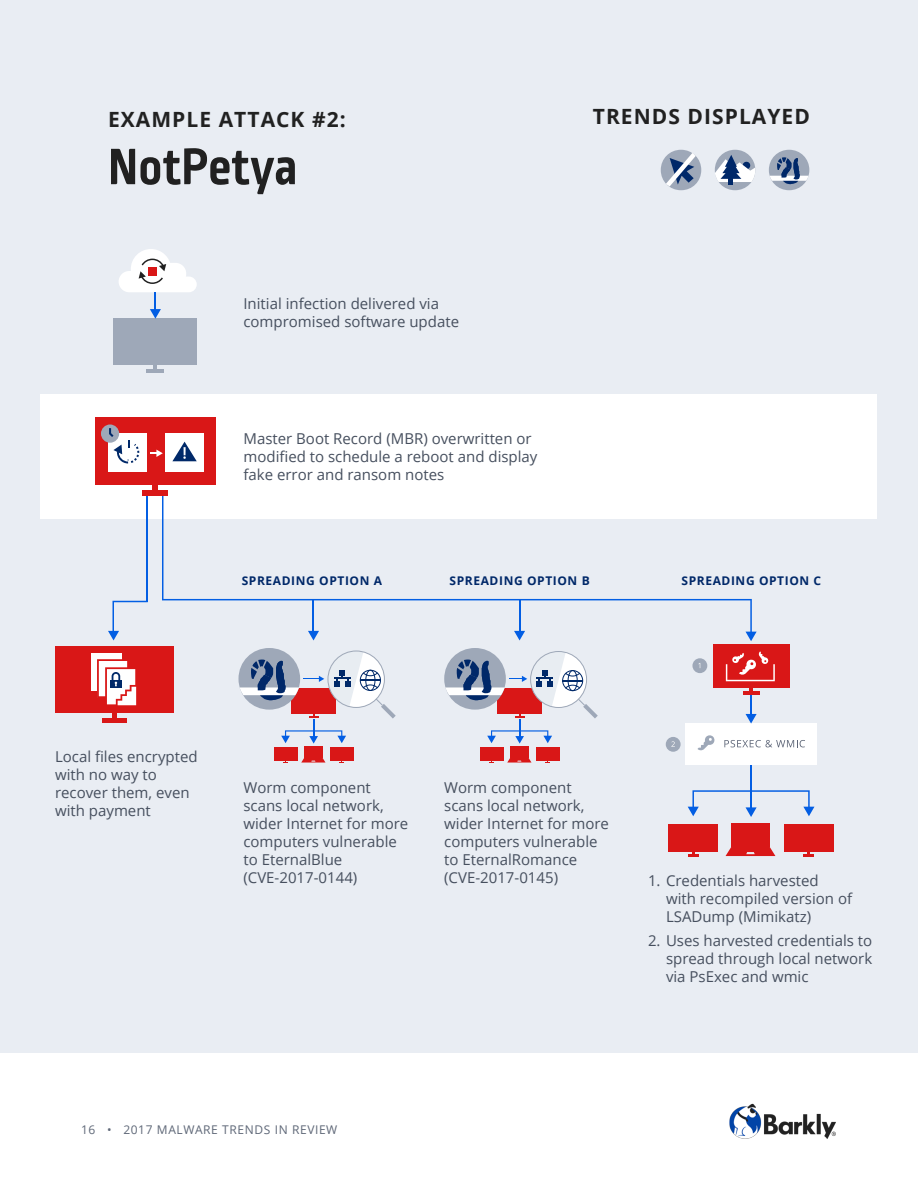
<style>
.page{position:relative;width:918px;height:1188px;background:#fff}
.page>*{position:absolute;margin:0;border:0;box-sizing:border-box;transform-origin:0 0}
.t1{font:700 54px "Ropa Mix Pro";color:#212121}
.Label{font:700 21px "Open Sans";letter-spacing:.05em;color:#212121}
.graphics_label{font:15px/18px "Open Sans";color:#464f5e}
.Label-2{font:700 12px "Open Sans";letter-spacing:.05em;color:#002869}
.t2{font:12px "Open Sans";letter-spacing:.05em;color:#5e6777}
</style>
<div class="page">
<div style="left:0;top:0;width:918px;height:1053px;background:#e9edf3"></div>
<img style="left:729px;top:1103px;width:107px;height:36px">
<div style="left:40px;top:394px;width:838px;height:125px;background:#fff"></div>
<div style="left:274px;top:747px;width:23px;height:14px;background:#d91717"></div>
<div style="left:330px;top:747px;width:24px;height:14px;background:#d91717"></div>
<div style="left:304px;top:747px;width:19px;height:11px;background:#d91717"></div>
<svg style="left:301px;top:758px;width:25px;height:5px"></svg>
<div style="left:55px;top:646px;width:119px;height:66px;background:#d91717"></div>
<div style="left:102px;top:718px;width:25px;height:5px;background:#d91717"></div>
<div style="left:112px;top:707px;width:5px;height:15px;background:#d91717"></div>
<div style="left:91px;top:653px;width:30px;height:37px;background:#fff"></div>
<svg style="left:97px;top:659px;width:40px;height:47px"></svg>
<div style="left:713px;top:645px;width:77px;height:43px;background:#d91717"></div>
<hr style="left:743px;top:691px;width:16px;height:4px;background:#d91717">
<hr style="left:749px;top:684px;width:4px;height:10px;background:#d91717">
<div style="left:669px;top:824px;width:49px;height:28px;background:#d91717"></div>
<svg style="left:688px;top:852px;width:10px;height:4px"></svg>
<div style="left:784px;top:825px;width:49px;height:27px;background:#d91717"></div>
<svg style="left:804px;top:852px;width:10px;height:4px"></svg>
<div style="left:731px;top:823px;width:39px;height:24px;background:#d91717"></div>
<svg style="left:726px;top:847px;width:49px;height:9px"></svg>
<svg style="left:726px;top:651px;width:49px;height:30px"></svg>
<div style="left:686px;top:724px;width:131px;height:41px;background:#fff"></div>
<svg style="left:724px;top:740px;width:81px;height:7px"></svg>
<svg style="left:697px;top:735px;width:18px;height:16px"></svg>
<hr style="left:750px;top:695px;width:2px;height:21px;background:#035ee3">
<svg style="left:746px;top:714px;width:11px;height:10px"></svg>
<hr style="left:750px;top:766px;width:2px;height:43px;background:#035ee3">
<svg style="left:688px;top:790px;width:126px;height:27px"></svg>
<div style="left:692px;top:658px;width:15px;height:15px;background:#9ea8b8;border-radius:50%"></div>
<div style="left:666px;top:737px;width:15px;height:15px;background:#9ea8b8;border-radius:50%"></div>
<svg style="left:671px;top:741px;width:4px;height:6px"></svg>
<div style="left:114px;top:319px;width:83px;height:46px;background:#9ea8b8"></div>
<hr style="left:147px;top:369px;width:17px;height:4px;background:#9ea8b8">
<svg style="left:154px;top:365px;width:3px;height:4px"></svg>
<svg style="left:119px;top:249px;width:78px;height:70px"></svg>
<hr style="left:146px;top:495px;width:2px;height:107px;background:#035ee3">
<svg style="left:309px;top:633px;width:9px;height:7px"></svg>
<svg style="left:515px;top:633px;width:9px;height:7px"></svg>
<svg style="left:162px;top:495px;width:590px;height:138px"></svg>
<svg style="left:746px;top:632px;width:11px;height:9px"></svg>
<div style="left:480px;top:747px;width:23px;height:14px;background:#d91717"></div>
<div style="left:536px;top:747px;width:24px;height:14px;background:#d91717"></div>
<div style="left:510px;top:747px;width:19px;height:11px;background:#d91717"></div>
<svg style="left:507px;top:758px;width:25px;height:5px"></svg>
<div style="left:95px;top:417px;width:121px;height:68px;background:#d91717"></div>
<div style="left:143px;top:490px;width:25px;height:5px;background:#d91717"></div>
<div style="left:153px;top:479px;width:5px;height:15px;background:#d91717"></div>
<div style="left:109px;top:434px;width:38px;height:38px;background:#fff"></div>
<div style="left:101px;top:424px;width:18px;height:19px;background:#9ea8b8;border-radius:50%"></div>
<svg style="left:109px;top:428px;width:30px;height:36px"></svg>
<svg style="left:150px;top:450px;width:13px;height:7px"></svg>
<div style="left:165px;top:434px;width:39px;height:38px;background:#fff"></div>
<svg style="left:172px;top:442px;width:25px;height:19px"></svg>
<svg style="left:108px;top:600px;width:40px;height:40px"></svg>
<div style="left:715px;top:150px;width:40px;height:40px;background:#9ea8b8;border-radius:50%"></div>
<svg style="left:715px;top:155px;width:40px;height:30px"></svg>
<div style="left:661px;top:150px;width:40px;height:40px;background:#9ea8b8;border-radius:50%"></div>
<svg style="left:666px;top:153px;width:30px;height:33px"></svg>
<div style="left:769px;top:150px;width:40px;height:40px;background:#9ea8b8;border-radius:50%"></div>
<svg style="left:769px;top:155px;width:40px;height:30px"></svg>
<svg style="left:239px;top:648px;width:157px;height:96px"></svg>
<svg style="left:445px;top:649px;width:153px;height:95px"></svg>
<h1 class="Label" style="left:108px;top:105px;width:239px">EXAMPLE ATTACK #2:</h1>
<h1 class="t1" style="left:108px;top:136px;width:191px">NotPetya</h1>
<p class="graphics_label" style="left:243px;top:294px;width:217px">Initial infection delivered via compromised software update</p>
<p class="graphics_label" style="left:243px;top:430px;width:296px">Master Boot Record (MBR) overwritten or modified to schedule a reboot and display fake error and ransom notes</p>
<p class="Label" style="left:593px;top:102px;width:219px">TRENDS DISPLAYED</p>
<p class="Label-2" style="left:242px;top:572px;width:142px">SPREADING OPTION A</p>
<p class="Label-2" style="left:450px;top:572px;width:142px">SPREADING OPTION B</p>
<p class="Label-2" style="left:682px;top:572px;width:141px">SPREADING OPTION C</p>
<p class="graphics_label" style="left:55px;top:747px;width:144px">Local files encrypted with no way to recover them, even with payment</p>
<p class="graphics_label" style="left:243px;top:778px;width:166px">Worm component scans local network, wider Internet for more computers vulnerable to EternalBlue (CVE-2017-0144)</p>
<p class="graphics_label" style="left:444px;top:778px;width:166px">Worm component scans local network, wider Internet for more computers vulnerable to EternalRomance (CVE-2017-0145)</p>
<p class="graphics_label" style="left:666px;top:871px;width:188px;text-indent:-18px">1. Credentials harvested with recompiled version of<br>LSADump (Mimikatz)</p>
<p class="graphics_label" style="left:666px;top:931px;width:208px;text-align:justify;text-indent:-18px">2. Uses harvested credentials to spread through local network via PsExec and wmic</p>
<p class="t2" style="left:81px;top:1121px;width:258px">16 • 2017 MALWARE TRENDS IN REVIEW</p>
</div>
